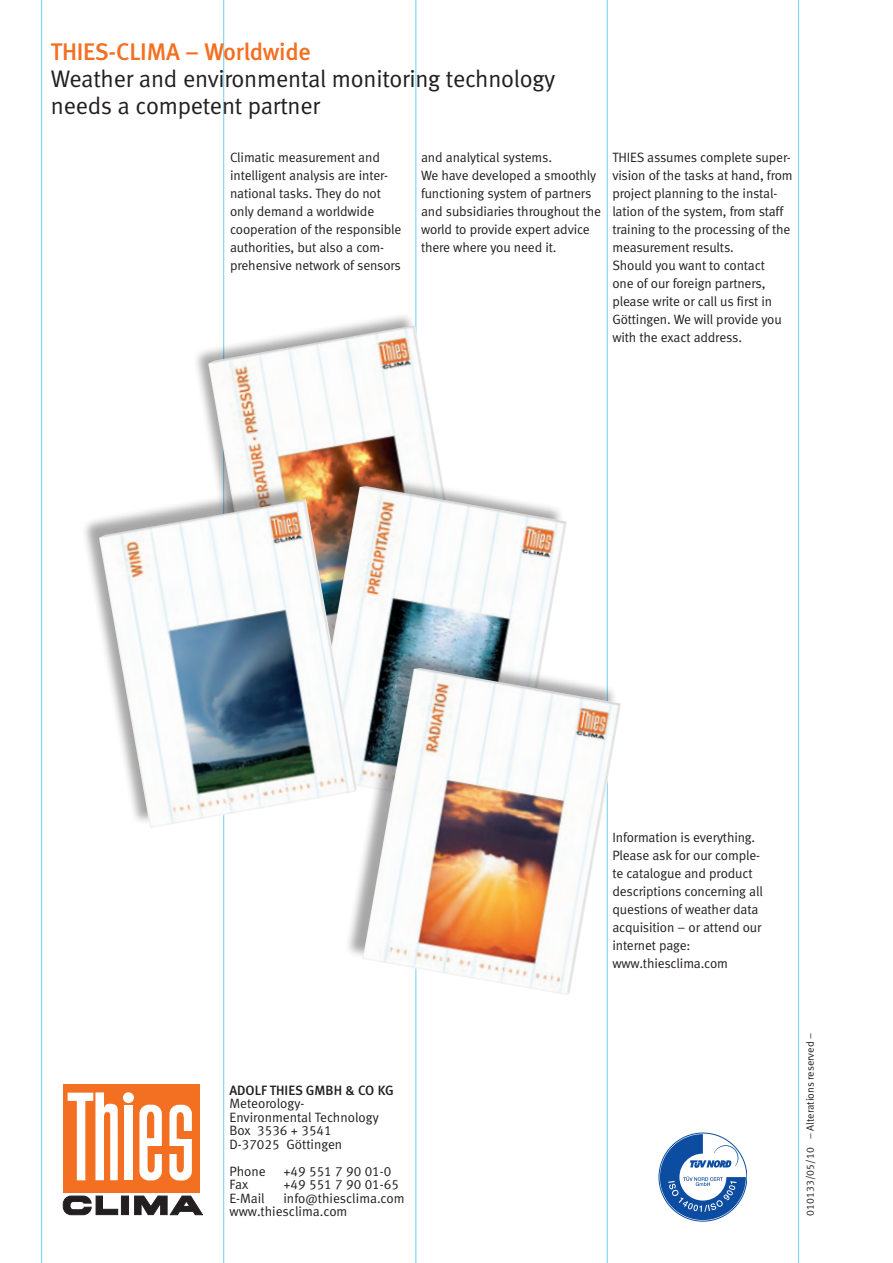
<style>
.page{position:relative;width:893px;height:1263px;background:#fff}
.page>*{position:absolute;margin:0;border:0;box-sizing:border-box;transform-origin:0 0}
.t1{font:24px/27px "Meta Normal LF";letter-spacing:-.01em;color:#231f20}
.t2{font:24px "Meta Medium LF";letter-spacing:-.01em;color:#f36f21}
.t3{font:13.5px/18px "Meta Normal LF";letter-spacing:-.01em;color:#231f20}
.t4{font:13.5px "Meta Medium LF";color:#231f20}
.t5{font:10.5px "Meta Normal LF";color:#231f20}
</style>
<div class="page">
<hr style="left:41px;top:0;width:1px;height:1263px;background:#6bcff6">
<hr style="left:223px;top:0;width:1px;height:1263px;background:#6bcff6">
<hr style="left:415px;top:0;width:1px;height:1263px;background:#6bcff6">
<hr style="left:607px;top:0;width:1px;height:1263px;background:#6bcff6">
<hr style="left:798px;top:0;width:1px;height:1263px;background:#6bcff6">
<svg style="left:63px;top:1196px;width:55px;height:19px"></svg>
<div style="left:121px;top:1196px;width:8px;height:19px;background:#231f20"></div>
<div style="left:63px;top:1084px;width:137px;height:108px;background:#f36f21"></div>
<div style="left:124px;top:1105px;width:9px;height:75px;background:#fff"></div>
<div style="left:123px;top:1092px;width:11px;height:11px;background:#fff;border-radius:50%"></div>
<div style="left:139px;top:1105px;width:23px;height:75px;background:#fff;border-radius:9px"></div>
<div style="left:169px;top:1105px;width:23px;height:75px;background:#fff;border-radius:9px"></div>
<svg style="left:176px;top:1112px;width:8px;height:27px"></svg>
<svg style="left:176px;top:1146px;width:8px;height:27px"></svg>
<div style="left:180px;top:1131px;width:14px;height:7px;background:#f36f21"></div>
<div style="left:165px;top:1146px;width:13px;height:7px;background:#f36f21"></div>
<svg style="left:147px;top:1111px;width:8px;height:27px"></svg>
<svg style="left:147px;top:1146px;width:8px;height:27px"></svg>
<div style="left:152px;top:1146px;width:13px;height:7px;background:#f36f21"></div>
<svg style="left:135px;top:1196px;width:68px;height:19px"></svg>
<svg style="left:68px;top:1092px;width:50px;height:88px"></svg>
<svg style="left:660px;top:1134px;width:86px;height:86px"></svg>
<div style="left:191px;top:310px;width:273px;height:344px;background:#231f20;opacity:.4"></div>
<img style="left:208px;top:325px;width:256px;height:155px">
<div style="left:289px;top:469px;width:274px;height:343px;background:#231f20;opacity:.4"></div>
<img style="left:353px;top:486px;width:214px;height:163px">
<div style="left:80px;top:480px;width:273px;height:344px;background:#231f20;opacity:.4"></div>
<img style="left:99px;top:499px;width:258px;height:329px">
<div style="left:343px;top:649px;width:275px;height:343px;background:#231f20;opacity:.4"></div>
<img style="left:363px;top:668px;width:258px;height:327px">
<h1 class="t2" style="left:51px;top:38px;width:262px">THIES-CLIMA – Worldwide</h1>
<h1 class="t1" style="left:51px;top:65px;width:506px">Weather and environmental monitoring technology needs a competent partner</h1>
<p class="t3" style="left:421px;top:148px;width:182px">and analytical systems.<br>We have developed a smoothly functioning system of partners and subsidiaries throughout the world to provide expert advice there where you need it.</p>
<p class="t3" style="left:612px;top:148px;width:182px">THIES assumes complete super&shy;vision of the tasks at hand, from project planning to the instal&shy;lation of the system, from staff training to the processing of the measurement results.<br>Should you want to contact<br>one of our foreign partners, please write or call us first in<br>Göttingen. We will provide you with the exact address.</p>
<p class="t3" style="left:230px;top:148px;width:173px">Climatic measurement and intelligent analysis are inter&shy;national tasks. They do not only demand a worldwide cooperation of the responsible authorities, but also a com&shy;prehensive network of sensors</p>
<p class="t4" style="left:229px;top:1082px;width:166px">ADOLF THIES GMBH &amp; CO KG</p>
<p class="t3" style="left:229px;top:1096px;width:151px;line-height:13.5px">Meteorology-<br>Environmental Technology<br>Box 3536 + 3541<br>D-37025 Göttingen</p>
<p class="t3" style="left:229px;top:1162px;width:38px">Phone</p>
<p class="t3" style="left:283px;top:1162px;width:109px">+49 551 7 90 01-0</p>
<p class="t3" style="left:229px;top:1175px;width:20px">Fax</p>
<p class="t3" style="left:283px;top:1175px;width:117px">+49 551 7 90 01-65</p>
<p class="t3" style="left:229px;top:1189px;width:37px">E-Mail</p>
<p class="t3" style="left:229px;top:1191px;width:177px;line-height:13.5px;text-indent:54px">info@thiesclima.com www.thiesclima.com</p>
<p class="t3" style="left:612px;top:828px;width:152px">Information is everything.<br>Please ask for our comple&shy;te catalogue and product descriptions concerning all questions of weather data acquisition – or attend our internet page: www.thiesclima.com</p>
<p class="t5" style="left:804px;top:1215px;width:184px;rotate:-90deg">010133/05/10 – Alterations reserved –</p>
</div>
